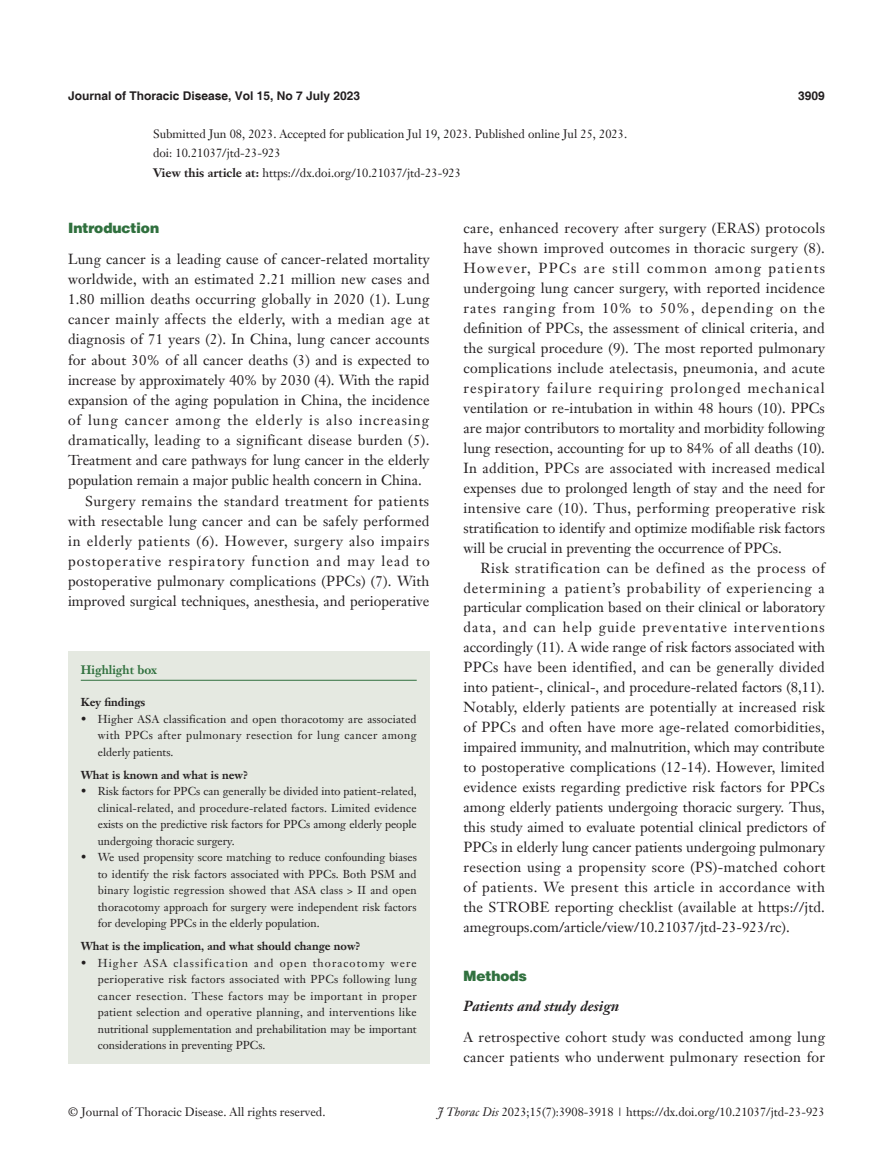
<style>
.page{position:relative;width:893px;height:1170px;background:#fff}
.page>*{position:absolute;margin:0;border:0;box-sizing:border-box;transform-origin:0 0}
.t1{font:14.25px/20px "Janson Text LT";color:#231f20;text-align:justify}
.t2{font:14.25px/20px "Janson Text LT";letter-spacing:.025em;color:#231f20}
._2ji-6_5{font:italic 700 14.25px "Janson Text LT";color:#231f20}
._1ji-6_5{font:900 14.25px "Helvetica";color:#30703e}
.A-time{font:12px "Janson Text LT";color:#231f20}
.A-View_this_article{font:12px "Janson Text LT";color:#231f20}
.t3{font:700 12px "Helvetica";color:#231f20}
.A-doi{font:12px "Janson Text LT";color:#231f20}
.Cite{font:700 12px "Janson Text LT";color:#30703e}
.Cite-2{font:11.25px/16.5px "Janson Text LT";color:#231f20;text-align:justify}
.Cite-3{font:700 11.25px "Janson Text LT";color:#231f20}
.s1{font-weight:700}
.s2{font-style:italic}
</style>
<div class="page">
<div style="left:68px;top:650px;width:361px;height:413px;background:#e5e9e1"></div>
<hr style="left:81px;top:679px;width:336px;height:1px;background:#30703e">
<p class="t3" style="left:68px;top:88px;width:294px">Journal of Thoracic Disease, Vol 15, No 7 July 2023</p>
<p class="t3" style="left:798px;top:88px;width:28px">3909</p>
<p class="A-time" style="left:153px;top:126px;width:476px">Submitted Jun 08, 2023. Accepted for publication Jul 19, 2023. Published online Jul 25, 2023.</p>
<p class="A-doi" style="left:153px;top:146px;width:129px">doi: 10.21037/jtd-23-923</p>
<p class="A-View_this_article" style="left:153px;top:165px;width:309px"><span class="s1">View this article at:</span> https://dx.doi.org/10.21037/jtd-23-923</p>
<p class="_1ji-6_5" style="left:68px;top:219px;width:93px">Introduction</p>
<p class="t1" style="left:68px;top:249px;width:363px">Lung cancer is a leading cause of cancer-related mortality worldwide, with an estimated 2.21 million new cases and 1.80 million deaths occurring globally in 2020 (1). Lung cancer mainly affects the elderly, with a median age at diagnosis of 71 years (2). In China, lung cancer accounts for about 30% of all cancer deaths (3) and is expected to increase by approximately 40% by 2030 (4). With the rapid expansion of the aging population in China, the incidence of lung cancer among the elderly is also increasing dramatically, leading to a significant disease burden (5).<br>Treatment and care pathways for lung cancer in the elderly population remain a major public health concern in China.</p>
<p class="t1" style="left:68px;top:490px;width:363px;text-indent:17px">Surgery remains the standard treatment for patients with resectable lung cancer and can be safely performed in elderly patients (6). However, surgery also impairs postoperative respiratory function and may lead to postoperative pulmonary complications (PPCs) (7). With improved surgical techniques, anesthesia, and perioperative</p>
<p class="Cite" style="left:81px;top:662px;width:78px">Highlight box</p>
<p class="Cite-3" style="left:81px;top:695px;width:66px">Key findings</p>
<p class="Cite-2" style="left:98px;top:710px;width:320px;text-indent:-17px">• Higher ASA classification and open thoracotomy are associated with PPCs after pulmonary resection for lung cancer among elderly patients.</p>
<p class="Cite-3" style="left:81px;top:767px;width:169px">What is known and what is new?</p>
<p class="Cite-2" style="left:98px;top:783px;width:320px;text-indent:-17px">• Risk factors for PPCs can generally be divided into patient-related, clinical-related, and procedure-related factors. Limited evidence exists on the predictive risk factors for PPCs among elderly people undergoing thoracic surgery.</p>
<p class="Cite-2" style="left:98px;top:849px;width:321px;text-indent:-17px">• We used propensity score matching to reduce confounding biases to identify the risk factors associated with PPCs. Both PSM and binary logistic regression showed that ASA class &gt; II and open thoracotomy approach for surgery were independent risk factors for developing PPCs in the elderly population.</p>
<p class="Cite-3" style="left:81px;top:938px;width:281px">What is the implication, and what should change now?</p>
<p class="Cite-2" style="left:98px;top:954px;width:321px;text-indent:-17px">• Higher ASA classification and open thoracotomy were perioperative risk factors associated with PPCs following lung cancer resection. These factors may be important in proper patient selection and operative planning, and interventions like nutritional supplementation and prehabilitation may be important considerations in preventing PPCs.</p>
<p class="t1" style="left:463px;top:218px;width:363px">care, enhanced recovery after surgery (ERAS) protocols have shown improved outcomes in thoracic surgery (8).<br>However, PPCs are still common among patients undergoing lung cancer surgery, with reported incidence rates ranging from 10% to 50%, depending on the definition of PPCs, the assessment of clinical criteria, and the surgical procedure (9). The most reported pulmonary complications include atelectasis, pneumonia, and acute respiratory failure requiring prolonged mechanical ventilation or re-intubation in within 48 hours (10). PPCs are major contributors to mortality and morbidity following lung resection, accounting for up to 84% of all deaths (10).<br>In addition, PPCs are associated with increased medical expenses due to prolonged length of stay and the need for intensive care (10). Thus, performing preoperative risk stratification to identify and optimize modifiable risk factors will be crucial in preventing the occurrence of PPCs.</p>
<p class="t1" style="left:463px;top:557px;width:363px;text-indent:17px">Risk stratification can be defined as the process of determining a patient’s probability of experiencing a particular complication based on their clinical or laboratory data, and can help guide preventative interventions accordingly (11). A wide range of risk factors associated with PPCs have been identified, and can be generally divided into patient-, clinical-, and procedure-related factors (8,11).<br>Notably, elderly patients are potentially at increased risk of PPCs and often have more age-related comorbidities, impaired immunity, and malnutrition, which may contribute to postoperative complications (12-14). However, limited evidence exists regarding predictive risk factors for PPCs among elderly patients undergoing thoracic surgery. Thus, this study aimed to evaluate potential clinical predictors of PPCs in elderly lung cancer patients undergoing pulmonary resection using a propensity score (PS)-matched cohort of patients. We present this article in accordance with the STROBE reporting checklist (available at https://jtd. amegroups.com/article/view/10.21037/jtd-23-923/rc).</p>
<p class="_1ji-6_5" style="left:463px;top:967px;width:65px">Methods</p>
<p class="_2ji-6_5" style="left:463px;top:997px;width:157px">Patients and study design</p>
<p class="t2" style="left:463px;top:1026px;width:363px">A retrospective cohort study was conducted among lung cancer patients who underwent pulmonary resection for</p>
<p class="A-time" style="left:68px;top:1104px;width:259px">© Journal of Thoracic Disease. All rights reserved.</p>
<p class="A-time" style="left:437px;top:1104px;width:389px"><span class="s2">J Thorac Dis</span> 2023;15(7):3908-3918 | https://dx.doi.org/10.21037/jtd-23-923</p>
</div>
